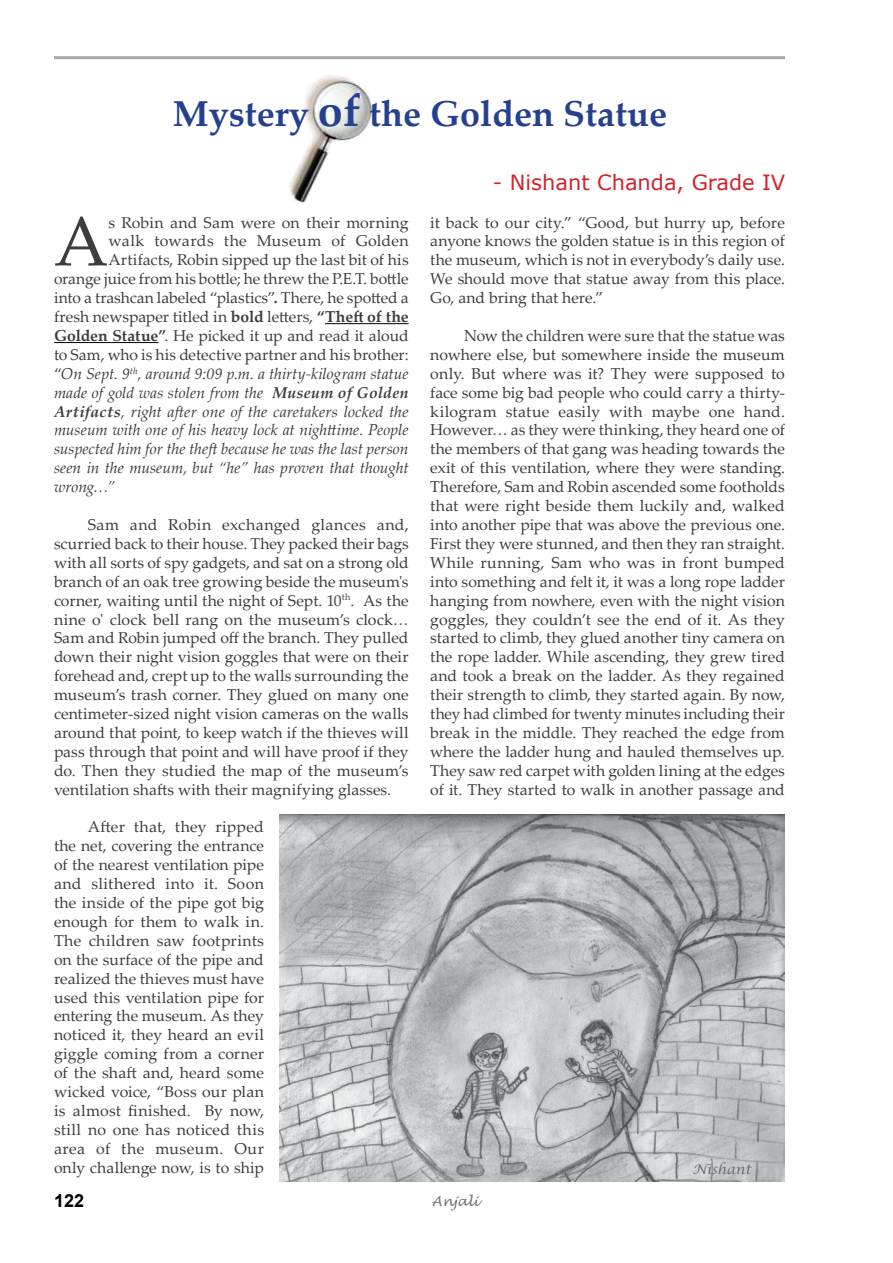
<style>
.page{position:relative;width:893px;height:1263px;background:#fff}
.page>*{position:absolute;margin:0;border:0;box-sizing:border-box;transform-origin:0 0}
.t1{font:70.05px "Palatino Linotype";color:#3d3c3e}
.t2{font:700 36px "Palatino Linotype";color:#25408f}
.t3{font:21px "Verdana";color:#d2232a}
.t4{font:700 18px "Arial";color:#000}
.t5{font:15.75px/18.9px "Palatino Linotype";color:#3d3c3e;text-align:justify}
.t6{font:italic 15.75px "Palatino Linotype";color:#3d3c3e}
.t7{font:15.75px "Palatino Linotype";letter-spacing:.02em;color:#3d3c3e}
.t8{font:italic 13.5px "Lucida Calligraphy";color:#6b6c6f}
.t9{font:italic 13.5px "Lucida Handwriting";color:#6d6e71}
.s1{font-size:45px}
.s2{font-weight:700}
.s3{font-style:normal}
</style>
<div class="page">
<hr style="left:54px;top:56px;width:731px;height:3px;background:#a7a9ac">
<img style="left:289px;top:75px;width:83px;height:128px">
<hr style="left:325px;top:323px;width:84px;height:1px;background:#000">
<hr style="left:54px;top:342px;width:104px;height:1px;background:#000">
<img style="left:280px;top:815px;width:505px;height:367px">
<h2 class="t2" style="left:173px;top:88px;width:496px">Mystery <span class="s1">of</span> the Golden Statue</h2>
<h3 class="t3" style="left:493px;top:168px;width:294px">- Nishant Chanda, Grade IV</h3>
<h1 class="t1" style="left:54px;top:192px;width:56px">A</h1>
<p class="t5" style="left:108px;top:212px;width:302px">s Robin and Sam were on their morning</p>
<p class="t7" style="left:108px;top:230px;width:302px">walk towards the Museum of Golden</p>
<p class="t5" style="left:108px;top:250px;width:302px">Artifacts, Robin sipped up the last bit of his</p>
<p class="t5" style="left:54px;top:269px;width:356px">orange juice from his bottle; he threw the P.E.T. bottle</p>
<p class="t5" style="left:54px;top:288px;width:356px">into a trashcan labeled “plastics”<span class="s2">.</span> There, he spotted a</p>
<p class="t5" style="left:54px;top:307px;width:356px">fresh newspaper titled in <span class="s2">bold</span> letters, <span class="s2">“Theft of the</span></p>
<p class="t5" style="left:54px;top:326px;width:356px"><span class="s2">Golden Statue”</span>. He picked it up and read it aloud</p>
<p class="t5" style="left:54px;top:344px;width:356px">to Sam, who is his detective partner and his brother:</p>
<p class="t6" style="left:54px;top:362px;width:356px"><span class="s3">“</span>On Sept. 9<sup>th</sup>, around 9:09 p.m. a thirty-kilogram statue</p>
<p class="t6" style="left:54px;top:381px;width:356px">made of gold was stolen from the <span class="s2">Museum of Golden</span></p>
<p class="t6" style="left:54px;top:400px;width:356px"><span class="s2">Artifacts</span>, right after one of the caretakers locked the</p>
<p class="t6" style="left:54px;top:419px;width:356px">museum with one of his heavy lock at nighttime. People</p>
<p class="t6" style="left:54px;top:438px;width:356px">suspected him for the theft because he was the last person</p>
<p class="t6" style="left:54px;top:457px;width:356px">seen in the museum, but “he” has proven that thought</p>
<p class="t6" style="left:54px;top:476px;width:63px">wrong…”</p>
<p class="t5" style="left:54px;top:515px;width:356px;text-indent:34px">Sam and Robin exchanged glances and, scurried back to their house. They packed their bags with all sorts of spy gadgets, and sat on a strong old branch of an oak tree growing beside the museum's corner, waiting until the night of Sept. 10<sup>th</sup>. As the nine o' clock bell rang on the museum’s clock… Sam and Robin jumped off the branch. They pulled down their night vision goggles that were on their forehead and, crept up to the walls surrounding the museum’s trash corner. They glued on many one centimeter-sized night vision cameras on the walls around that point, to keep watch if the thieves will pass through that point and will have proof if they do. Then they studied the map of the museum’s ventilation shafts with their magnifying glasses.</p>
<p class="t5" style="left:54px;top:817px;width:212px;text-indent:34px">After that, they ripped the net, covering the entrance of the nearest ventilation pipe and slithered into it. Soon the inside of the pipe got big enough for them to walk in.<br>The children saw footprints on the surface of the pipe and realized the thieves must have used this ventilation pipe for entering the museum. As they noticed it, they heard an evil giggle coming from a corner of the shaft and, heard some wicked voice, “Boss our plan is almost finished. By now, still no one has noticed this area of the museum. Our only challenge now, is to ship</p>
<p class="t5" style="left:430px;top:212px;width:356px">it back to our city.” “Good, but hurry up, before anyone knows the golden statue is in this region of the museum, which is not in everybody’s daily use.<br>We should move that statue away from this place.<br>Go, and bring that here.”</p>
<p class="t5" style="left:430px;top:326px;width:356px;text-indent:34px">Now the children were sure that the statue was nowhere else, but somewhere inside the museum only. But where was it? They were supposed to face some big bad people who could carry a thirty&shy;kilogram statue easily with maybe one hand.<br>However… as they were thinking, they heard one of the members of that gang was heading towards the exit of this ventilation, where they were standing.<br>Therefore, Sam and Robin ascended some footholds that were right beside them luckily and, walked into another pipe that was above the previous one.<br>First they were stunned, and then they ran straight.<br>While running, Sam who was in front bumped into something and felt it, it was a long rope ladder hanging from nowhere, even with the night vision goggles, they couldn’t see the end of it. As they started to climb, they glued another tiny camera on the rope ladder. While ascending, they grew tired and took a break on the ladder. As they regained their strength to climb, they started again. By now, they had climbed for twenty minutes including their break in the middle. They reached the edge from where the ladder hung and hauled themselves up.<br>They saw red carpet with golden lining at the edges of it. They started to walk in another passage and</p>
<p class="t8" style="left:692px;top:1161px;width:60px">Nishant</p>
<p class="t4" style="left:54px;top:1189px;width:32px">122</p>
<p class="t9" style="left:432px;top:1193px;width:49px">Anjali</p>
</div>
